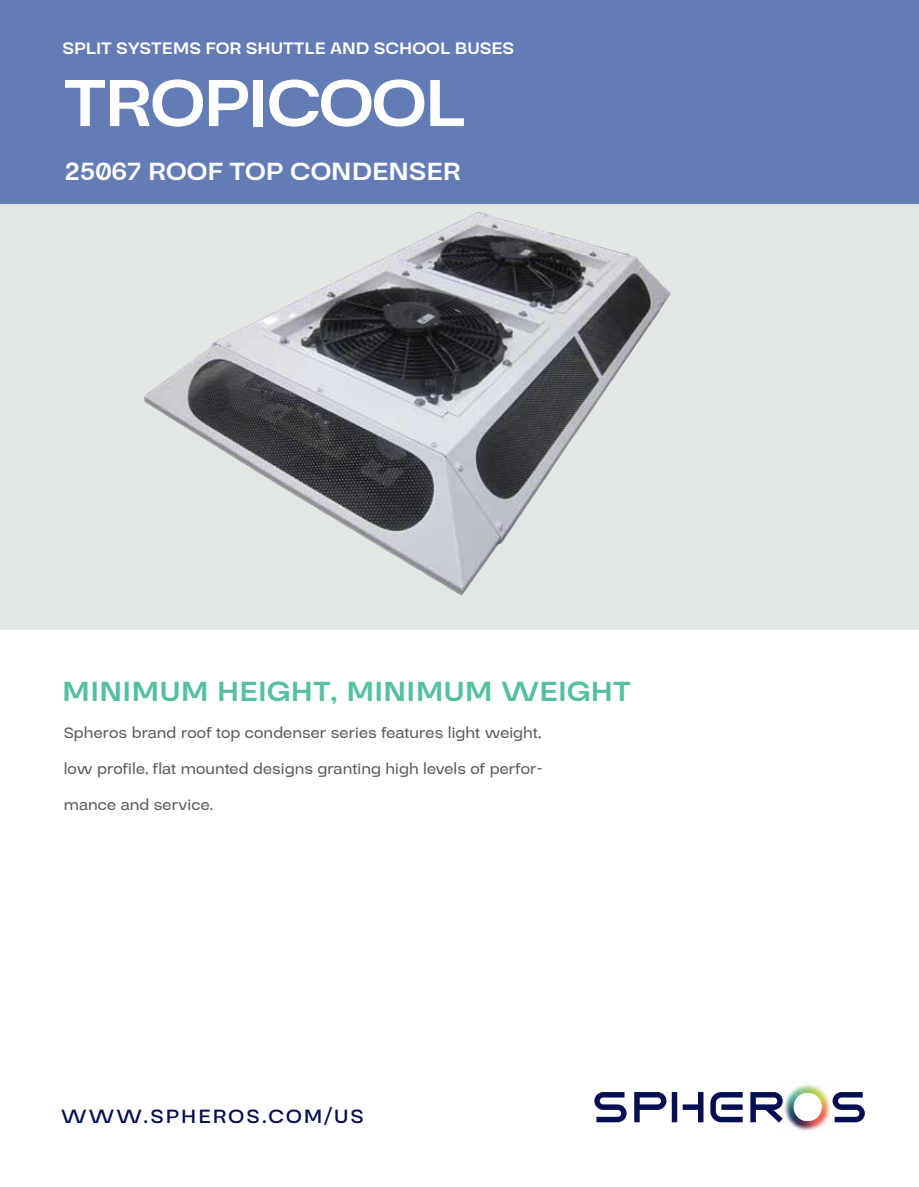
<style>
.page{position:relative;width:919px;height:1187px;background:#fff}
.page>*{position:absolute;margin:0;border:0;box-sizing:border-box;transform-origin:0 0}
.t1{font:700 72px "Stara";letter-spacing:-.03em;color:#fff}
.t2{font:700 30px "Stara";letter-spacing:.01em;color:#54c0a1}
.t3{font:700 27px "Stara";color:#fff}
.t4{font:600 21px "Stara";letter-spacing:.1em;color:#030f50}
.t5{font:700 18px "Stara";color:#fff}
.t6{font:500 16.5px/36px "Stara";letter-spacing:.005em;color:#58595b;text-align:justify}
</style>
<div class="page">
<div style="left:0;top:0;width:918px;height:629px;background:#e2e7e6"></div>
<div style="left:0;top:0;width:918px;height:204px;background:#637cb6"></div>
<img style="left:103px;top:212px;width:627px;height:418px">
<img style="left:782px;top:1081px;width:51px;height:51px">
<img style="left:793px;top:1093px;width:28px;height:27px;border-radius:13px">
<svg style="left:594px;top:1092px;width:32px;height:30px"></svg>
<svg style="left:832px;top:1091px;width:32px;height:31px"></svg>
<svg style="left:710px;top:1092px;width:32px;height:30px"></svg>
<svg style="left:634px;top:1092px;width:69px;height:30px"></svg>
<svg style="left:750px;top:1092px;width:32px;height:30px"></svg>
<p class="t5" style="left:62px;top:38px;width:453px">SPLIT SYSTEMS FOR SHUTTLE AND SCHOOL BUSES</p>
<h1 class="t1" style="left:64px;top:61px;width:403px">TROPICOOL</h1>
<h3 class="t3" style="left:65px;top:156px;width:397px">25067 ROOF TOP CONDENSER</h3>
<h2 class="t2" style="left:62px;top:673px;width:570px">MINIMUM HEIGHT, MINIMUM WEIGHT</h2>
<p class="t6" style="left:64px;top:714px;width:480px">Spheros brand roof top condenser series features light weight, low profile, flat mounted designs granting high levels of perfor&shy;mance and service.</p>
<p class="t4" style="left:61px;top:1103px;width:304px">WWW.SPHEROS.COM/US</p>
</div>
